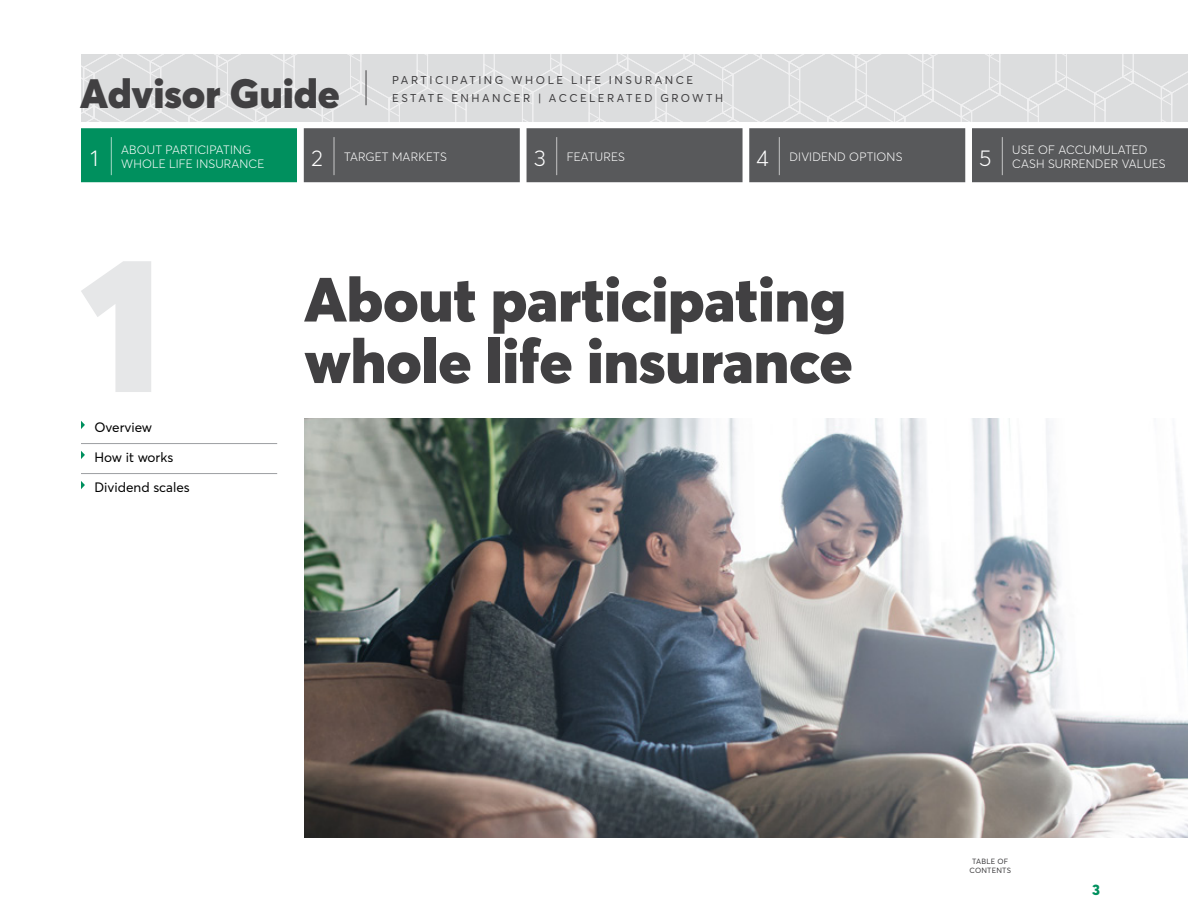
<style>
.page{position:relative;width:1188px;height:918px;background:#fff}
.page>*{position:absolute;margin:0;border:0;box-sizing:border-box;transform-origin:0 0}
.t1{font:900 190.35px "Desjardins Sans";color:#e6e7e8}
.t2{font:900 61.5px/61.5px "Desjardins Sans";letter-spacing:-.005em;color:#414042}
.t3{font:900 40.5px "Desjardins Sans";color:#414042}
.t4{font:300 22.5px "Desjardins Sans";color:#fff}
.t5{font:800 15px "Desjardins Sans";color:#00905e}
.t6{font:13.5px "Desjardins Sans";color:#000}
.t7{font:300 12px/14.4px "Desjardins Sans";letter-spacing:.01em;color:#fff}
.t8{font:11.25px/18px "Desjardins Sans";letter-spacing:.225em;color:#414042}
.t9{font:7.5px/9px "Desjardins Sans";letter-spacing:.025em;color:#414042;text-align:center}
.s1{font-size:44.7px}
</style>
<div class="page">
<svg style="left:81px;top:54px;width:1107px;height:68px;background:#dddedf"></svg>
<hr style="left:366px;top:70px;width:1px;height:35px;background:#414042">
<div style="left:304px;top:128px;width:216px;height:54px;background:#58595b"></div>
<div style="left:527px;top:128px;width:216px;height:54px;background:#58595b"></div>
<div style="left:749px;top:128px;width:216px;height:54px;background:#58595b"></div>
<div style="left:972px;top:128px;width:216px;height:54px;background:#58595b"></div>
<div style="left:81px;top:128px;width:216px;height:54px;background:#00905e"></div>
<svg style="left:81px;top:421px;width:4px;height:8px"></svg>
<svg style="left:81px;top:451px;width:4px;height:8px"></svg>
<hr style="left:81px;top:443px;width:196px;height:1px;background:#9d9fa2">
<hr style="left:81px;top:473px;width:196px;height:1px;background:#9d9fa2">
<svg style="left:81px;top:481px;width:4px;height:8px"></svg>
<img style="left:304px;top:418px;width:884px;height:420px">
<h3 class="t3" style="left:80px;top:67px;width:261px">Advisor Guide</h3>
<p class="t8" style="left:392px;top:71px;width:333px">PARTICIPATING WHOLE LIFE INSURANCE<br>ESTATE ENHANCER | ACCELERATED GROWTH</p>
<h3 class="t4" style="left:311px;top:145px;width:26px">2 <span class="s1">|</span></h3>
<h3 class="t4" style="left:90px;top:145px;width:24px">1 <span class="s1">|</span></h3>
<p class="t7" style="left:121px;top:142px;width:145px">ABOUT PARTICIPATING<br>WHOLE LIFE INSURANCE</p>
<h3 class="t4" style="left:534px;top:145px;width:26px">3 <span class="s1">|</span></h3>
<p class="t7" style="left:344px;top:150px;width:104px">TARGET MARKETS</p>
<p class="t7" style="left:567px;top:150px;width:60px">FEATURES</p>
<h3 class="t4" style="left:756px;top:145px;width:26px">4 <span class="s1">|</span></h3>
<p class="t7" style="left:790px;top:150px;width:114px">DIVIDEND OPTIONS</p>
<h2 class="t1" style="left:81px;top:203px;width:83px">1</h2>
<p class="t6" style="left:94px;top:419px;width:59px">Overview</p>
<p class="t6" style="left:94px;top:449px;width:80px">How it works</p>
<p class="t6" style="left:94px;top:479px;width:97px">Dividend scales</p>
<h2 class="t2" style="left:304px;top:268px;width:550px">About participating whole life insurance</h2>
<h3 class="t4" style="left:979px;top:145px;width:26px">5 <span class="s1">|</span></h3>
<p class="t7" style="left:1012px;top:142px;width:155px">USE OF ACCUMULATED<br>CASH SURRENDER VALUES</p>
<p class="t9" style="left:970px;top:856px;width:43px">TABLE OF<br>CONTENTS</p>
<p class="t5" style="left:1092px;top:880px;width:9px">3</p>
</div>
